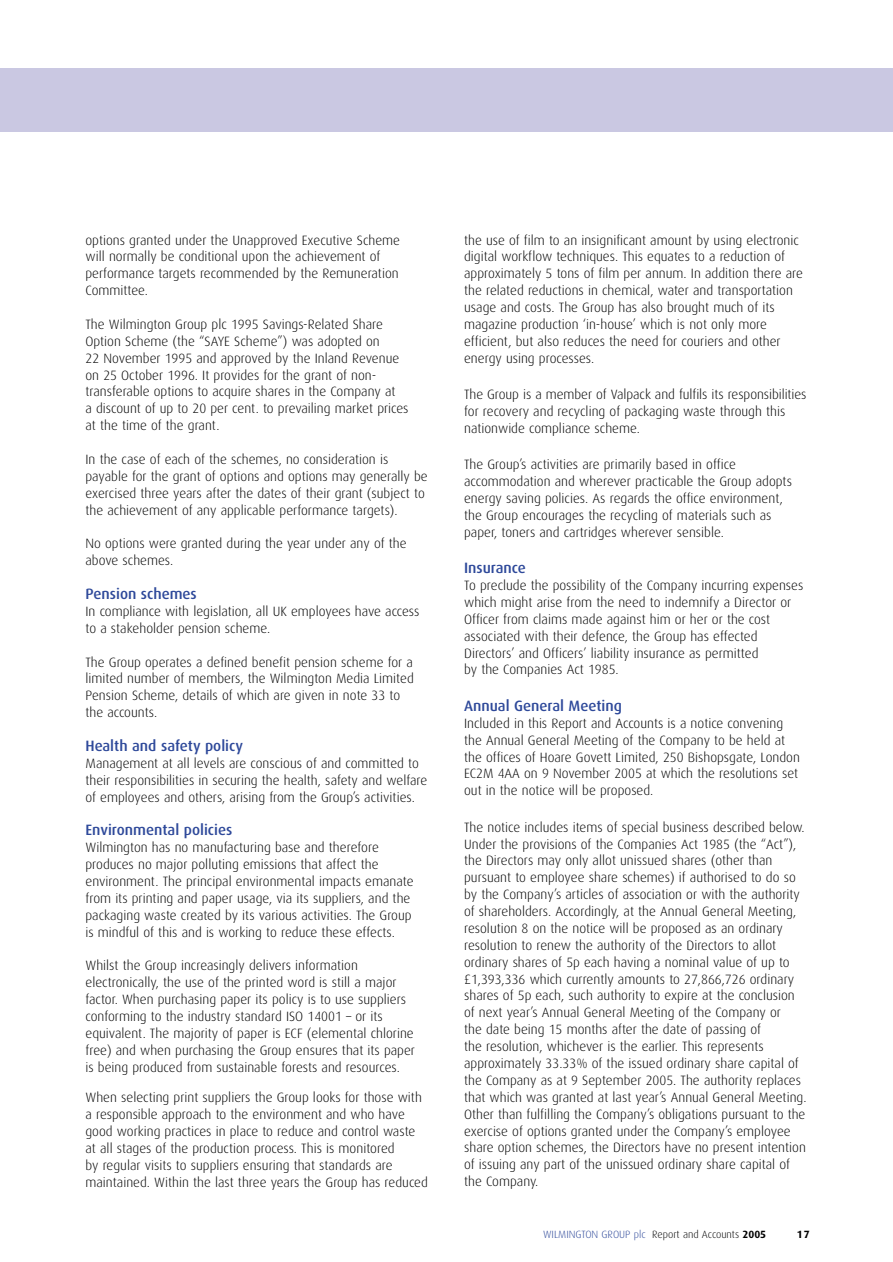
<style>
.page{position:relative;width:893px;height:1262px;background:#fff}
.page>*{position:absolute;margin:0;border:0;box-sizing:border-box;transform-origin:0 0}
.t1{font:500 15px "Dax";color:#2e499a}
.t2{font:300 13.5px/16.8px "Dax";color:#000}
.t3{font:300 10.5px "Dax";color:#2e499a}
.t4{font:700 10.5px "Dax";color:#000}
.s1{color:#000}
.s2{font-weight:700;color:#000}
</style>
<div class="page">
<div style="left:0;top:68px;width:892px;height:64px;background:#cac8e2"></div>
<p class="t2" style="left:85px;top:232px;width:316px">options granted under the Unapproved Executive Scheme will normally be conditional upon the achievement of performance targets recommended by the Remuneration Committee.</p>
<p class="t2" style="left:85px;top:316px;width:324px">The Wilmington Group plc 1995 Savings-Related Share Option Scheme (the “SAYE Scheme”) was adopted on<br>22 November 1995 and approved by the Inland Revenue on 25 October 1996. It provides for the grant of non&shy;transferable options to acquire shares in the Company at<br>a discount of up to 20 per cent. to prevailing market prices at the time of the grant.</p>
<p class="t2" style="left:85px;top:451px;width:344px">In the case of each of the schemes, no consideration is payable for the grant of options and options may generally be exercised three years after the dates of their grant (subject to the achievement of any applicable performance targets).</p>
<p class="t2" style="left:85px;top:536px;width:322px">No options were granted during the year under any of the above schemes.</p>
<p class="t1" style="left:85px;top:586px;width:113px">Pension schemes</p>
<p class="t2" style="left:85px;top:603px;width:335px">In compliance with legislation, all UK employees have access to a stakeholder pension scheme.</p>
<p class="t2" style="left:85px;top:654px;width:330px">The Group operates a defined benefit pension scheme for a limited number of members, the Wilmington Media Limited Pension Scheme, details of which are given in note 33 to the accounts.</p>
<p class="t1" style="left:85px;top:738px;width:159px">Health and safety policy</p>
<p class="t2" style="left:85px;top:755px;width:343px">Management at all levels are conscious of and committed to their responsibilities in securing the health, safety and welfare of employees and others, arising from the Group’s activities.</p>
<p class="t1" style="left:85px;top:823px;width:148px">Environmental policies</p>
<p class="t2" style="left:85px;top:840px;width:329px">Wilmington has no manufacturing base and therefore produces no major polluting emissions that affect the environment. The principal environmental impacts emanate from its printing and paper usage, via its suppliers, and the packaging waste created by its various activities. The Group is mindful of this and is working to reduce these effects.</p>
<p class="t2" style="left:85px;top:958px;width:331px">Whilst the Group increasingly delivers information electronically, the use of the printed word is still a major factor. When purchasing paper its policy is to use suppliers conforming to the industry standard ISO 14001 – or its equivalent. The majority of paper is ECF (elemental chlorine free) and when purchasing the Group ensures that its paper is being produced from sustainable forests and resources.</p>
<p class="t2" style="left:85px;top:1089px;width:344px">When selecting print suppliers the Group looks for those with a responsible approach to the environment and who have good working practices in place to reduce and control waste at all stages of the production process. This is monitored<br>by regular visits to suppliers ensuring that standards are maintained. Within the last three years the Group has reduced</p>
<p class="t2" style="left:464px;top:232px;width:340px">the use of film to an insignificant amount by using electronic digital workflow techniques. This equates to a reduction of approximately 5 tons of film per annum. In addition there are the related reductions in chemical, water and transportation usage and costs. The Group has also brought much of its magazine production ‘in-house’ which is not only more efficient, but also reduces the need for couriers and other energy using processes.</p>
<p class="t2" style="left:464px;top:387px;width:344px">The Group is a member of Valpack and fulfils its responsibilities for recovery and recycling of packaging waste through this nationwide compliance scheme.</p>
<p class="t2" style="left:464px;top:457px;width:329px">The Group’s activities are primarily based in office accommodation and wherever practicable the Group adopts energy saving policies. As regards the office environment, the Group encourages the recycling of materials such as paper, toners and cartridges wherever sensible.</p>
<p class="t1" style="left:464px;top:560px;width:63px">Insurance</p>
<p class="t2" style="left:464px;top:577px;width:341px">To preclude the possibility of the Company incurring expenses which might arise from the need to indemnify a Director or Officer from claims made against him or her or the cost associated with their defence, the Group has effected Directors’ and Officers’ liability insurance as permitted<br>by the Companies Act 1985.</p>
<p class="t1" style="left:464px;top:698px;width:159px">Annual General Meeting</p>
<p class="t2" style="left:464px;top:715px;width:337px">Included in this Report and Accounts is a notice convening the Annual General Meeting of the Company to be held at the offices of Hoare Govett Limited, 250 Bishopsgate, London EC2M 4AA on 9 November 2005 at which the resolutions set out in the notice will be proposed.</p>
<p class="t2" style="left:464px;top:819px;width:344px">The notice includes items of special business described below.<br>Under the provisions of the Companies Act 1985 (the “Act”), the Directors may only allot unissued shares (other than pursuant to employee share schemes) if authorised to do so by the Company’s articles of association or with the authority of shareholders. Accordingly, at the Annual General Meeting, resolution 8 on the notice will be proposed as an ordinary resolution to renew the authority of the Directors to allot ordinary shares of 5p each having a nominal value of up to £1,393,336 which currently amounts to 27,866,726 ordinary shares of 5p each, such authority to expire at the conclusion of next year’s Annual General Meeting of the Company or<br>the date being 15 months after the date of passing of<br>the resolution, whichever is the earlier. This represents approximately 33.33% of the issued ordinary share capital of the Company as at 9 September 2005. The authority replaces that which was granted at last year’s Annual General Meeting.<br>Other than fulfilling the Company’s obligations pursuant to the exercise of options granted under the Company’s employee share option schemes, the Directors have no present intention of issuing any part of the unissued ordinary share capital of the Company.</p>
<p class="t3" style="left:543px;top:1228px;width:224px">WILMINGTON GROUP plc <span class="s1">Report and Accounts</span> <span class="s2">2005</span></p>
<p class="t4" style="left:796px;top:1228px;width:15px">17</p>
</div>
